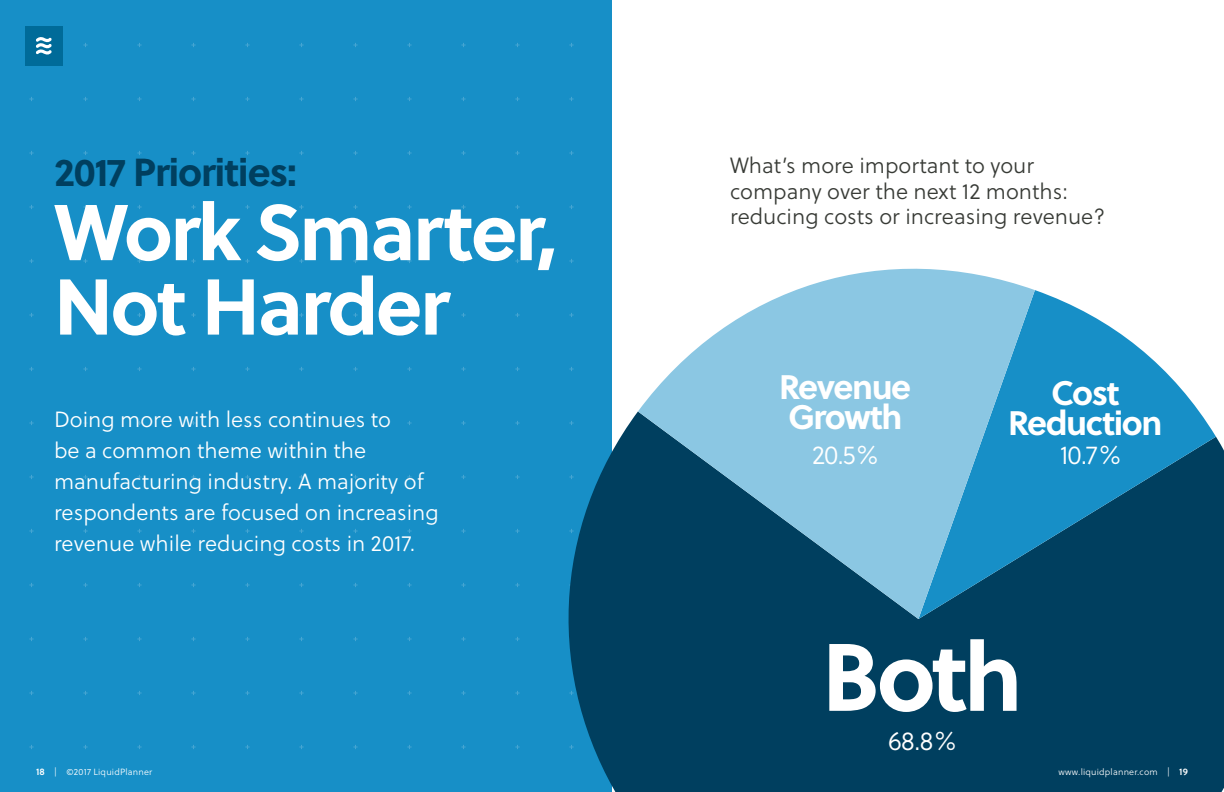
<style>
.page{position:relative;width:1224px;height:792px;background:#fff}
.page>*{position:absolute;margin:0;border:0;box-sizing:border-box;transform-origin:0 0}
.t1{font:700 95.5px "Soleil";color:#fff}
.t2{font:700 78.8px/74.4px "Soleil";letter-spacing:-.03em;color:#fff}
.t3{font:700 39px "Soleil";letter-spacing:-.03em;color:#003f5f}
.t4{font:700 34px/29.6px "Soleil";letter-spacing:-.04em;color:#fff}
.t5{font:300 26px "Soleil";color:#fff}
.t6{font:300 22px/31px "Soleil";color:#fff}
.t7{font:300 22px/25.6px "Soleil";color:#383b36}
.t8{font:300 9px "Soleil";letter-spacing:.02em;color:#fff}
.s1{font-weight:600;font-size:9.5px}
</style>
<div class="page">
<div style="left:0;top:0;width:612px;height:792px;background:#178fc7"></div>
<svg style="left:29px;top:745px;width:5px;height:4px"></svg>
<svg style="left:83px;top:745px;width:5px;height:4px"></svg>
<svg style="left:137px;top:745px;width:5px;height:4px"></svg>
<svg style="left:191px;top:745px;width:5px;height:4px"></svg>
<svg style="left:245px;top:745px;width:5px;height:4px"></svg>
<svg style="left:299px;top:745px;width:5px;height:4px"></svg>
<svg style="left:353px;top:745px;width:5px;height:4px"></svg>
<svg style="left:407px;top:745px;width:5px;height:4px"></svg>
<svg style="left:461px;top:745px;width:5px;height:4px"></svg>
<svg style="left:515px;top:745px;width:5px;height:4px"></svg>
<svg style="left:29px;top:691px;width:5px;height:4px"></svg>
<svg style="left:83px;top:691px;width:5px;height:4px"></svg>
<svg style="left:137px;top:691px;width:5px;height:4px"></svg>
<svg style="left:191px;top:691px;width:5px;height:4px"></svg>
<svg style="left:245px;top:691px;width:5px;height:4px"></svg>
<svg style="left:299px;top:691px;width:5px;height:4px"></svg>
<svg style="left:353px;top:691px;width:5px;height:4px"></svg>
<svg style="left:407px;top:691px;width:5px;height:4px"></svg>
<svg style="left:461px;top:691px;width:5px;height:4px"></svg>
<svg style="left:515px;top:691px;width:5px;height:4px"></svg>
<svg style="left:29px;top:637px;width:5px;height:4px"></svg>
<svg style="left:83px;top:637px;width:5px;height:4px"></svg>
<svg style="left:137px;top:637px;width:5px;height:4px"></svg>
<svg style="left:191px;top:637px;width:5px;height:4px"></svg>
<svg style="left:245px;top:637px;width:5px;height:4px"></svg>
<svg style="left:299px;top:637px;width:5px;height:4px"></svg>
<svg style="left:353px;top:637px;width:5px;height:4px"></svg>
<svg style="left:407px;top:637px;width:5px;height:4px"></svg>
<svg style="left:461px;top:637px;width:5px;height:4px"></svg>
<svg style="left:515px;top:637px;width:5px;height:4px"></svg>
<svg style="left:29px;top:583px;width:5px;height:4px"></svg>
<svg style="left:83px;top:583px;width:5px;height:4px"></svg>
<svg style="left:137px;top:583px;width:5px;height:4px"></svg>
<svg style="left:191px;top:583px;width:5px;height:4px"></svg>
<svg style="left:245px;top:583px;width:5px;height:4px"></svg>
<svg style="left:299px;top:583px;width:5px;height:4px"></svg>
<svg style="left:353px;top:583px;width:5px;height:4px"></svg>
<svg style="left:407px;top:583px;width:5px;height:4px"></svg>
<svg style="left:461px;top:583px;width:5px;height:4px"></svg>
<svg style="left:515px;top:583px;width:5px;height:4px"></svg>
<svg style="left:29px;top:529px;width:5px;height:4px"></svg>
<svg style="left:83px;top:529px;width:5px;height:4px"></svg>
<svg style="left:137px;top:529px;width:5px;height:4px"></svg>
<svg style="left:191px;top:529px;width:5px;height:4px"></svg>
<svg style="left:245px;top:529px;width:5px;height:4px"></svg>
<svg style="left:299px;top:529px;width:5px;height:4px"></svg>
<svg style="left:353px;top:529px;width:5px;height:4px"></svg>
<svg style="left:407px;top:529px;width:5px;height:4px"></svg>
<svg style="left:461px;top:529px;width:5px;height:4px"></svg>
<svg style="left:515px;top:529px;width:5px;height:4px"></svg>
<svg style="left:29px;top:475px;width:5px;height:4px"></svg>
<svg style="left:83px;top:475px;width:5px;height:4px"></svg>
<svg style="left:137px;top:475px;width:5px;height:4px"></svg>
<svg style="left:191px;top:475px;width:5px;height:4px"></svg>
<svg style="left:245px;top:475px;width:5px;height:4px"></svg>
<svg style="left:299px;top:475px;width:5px;height:4px"></svg>
<svg style="left:353px;top:475px;width:5px;height:4px"></svg>
<svg style="left:407px;top:475px;width:5px;height:4px"></svg>
<svg style="left:461px;top:475px;width:5px;height:4px"></svg>
<svg style="left:515px;top:475px;width:5px;height:4px"></svg>
<svg style="left:29px;top:421px;width:5px;height:4px"></svg>
<svg style="left:83px;top:421px;width:5px;height:4px"></svg>
<svg style="left:137px;top:421px;width:5px;height:4px"></svg>
<svg style="left:191px;top:421px;width:5px;height:4px"></svg>
<svg style="left:245px;top:421px;width:5px;height:4px"></svg>
<svg style="left:299px;top:421px;width:5px;height:4px"></svg>
<svg style="left:353px;top:421px;width:5px;height:4px"></svg>
<svg style="left:407px;top:421px;width:5px;height:4px"></svg>
<svg style="left:461px;top:421px;width:5px;height:4px"></svg>
<svg style="left:515px;top:421px;width:5px;height:4px"></svg>
<svg style="left:29px;top:367px;width:5px;height:4px"></svg>
<svg style="left:83px;top:367px;width:5px;height:4px"></svg>
<svg style="left:137px;top:367px;width:5px;height:4px"></svg>
<svg style="left:191px;top:367px;width:5px;height:4px"></svg>
<svg style="left:245px;top:367px;width:5px;height:4px"></svg>
<svg style="left:299px;top:367px;width:5px;height:4px"></svg>
<svg style="left:353px;top:367px;width:5px;height:4px"></svg>
<svg style="left:407px;top:367px;width:5px;height:4px"></svg>
<svg style="left:461px;top:367px;width:5px;height:4px"></svg>
<svg style="left:515px;top:367px;width:5px;height:4px"></svg>
<svg style="left:569px;top:367px;width:5px;height:4px"></svg>
<svg style="left:29px;top:313px;width:5px;height:4px"></svg>
<svg style="left:83px;top:313px;width:5px;height:4px"></svg>
<svg style="left:137px;top:313px;width:5px;height:4px"></svg>
<svg style="left:191px;top:313px;width:5px;height:4px"></svg>
<svg style="left:245px;top:313px;width:5px;height:4px"></svg>
<svg style="left:299px;top:313px;width:5px;height:4px"></svg>
<svg style="left:353px;top:313px;width:5px;height:4px"></svg>
<svg style="left:407px;top:313px;width:5px;height:4px"></svg>
<svg style="left:461px;top:313px;width:5px;height:4px"></svg>
<svg style="left:515px;top:313px;width:5px;height:4px"></svg>
<svg style="left:569px;top:313px;width:5px;height:4px"></svg>
<svg style="left:29px;top:259px;width:5px;height:4px"></svg>
<svg style="left:83px;top:259px;width:5px;height:4px"></svg>
<svg style="left:137px;top:259px;width:5px;height:4px"></svg>
<svg style="left:191px;top:259px;width:5px;height:4px"></svg>
<svg style="left:245px;top:259px;width:5px;height:4px"></svg>
<svg style="left:299px;top:259px;width:5px;height:4px"></svg>
<svg style="left:353px;top:259px;width:5px;height:4px"></svg>
<svg style="left:407px;top:259px;width:5px;height:4px"></svg>
<svg style="left:461px;top:259px;width:5px;height:4px"></svg>
<svg style="left:515px;top:259px;width:5px;height:4px"></svg>
<svg style="left:569px;top:259px;width:5px;height:4px"></svg>
<svg style="left:29px;top:205px;width:5px;height:4px"></svg>
<svg style="left:83px;top:205px;width:5px;height:4px"></svg>
<svg style="left:137px;top:205px;width:5px;height:4px"></svg>
<svg style="left:191px;top:205px;width:5px;height:4px"></svg>
<svg style="left:245px;top:205px;width:5px;height:4px"></svg>
<svg style="left:299px;top:205px;width:5px;height:4px"></svg>
<svg style="left:353px;top:205px;width:5px;height:4px"></svg>
<svg style="left:407px;top:205px;width:5px;height:4px"></svg>
<svg style="left:461px;top:205px;width:5px;height:4px"></svg>
<svg style="left:515px;top:205px;width:5px;height:4px"></svg>
<svg style="left:569px;top:205px;width:5px;height:4px"></svg>
<svg style="left:29px;top:151px;width:5px;height:4px"></svg>
<svg style="left:83px;top:151px;width:5px;height:4px"></svg>
<svg style="left:137px;top:151px;width:5px;height:4px"></svg>
<svg style="left:191px;top:151px;width:5px;height:4px"></svg>
<svg style="left:245px;top:151px;width:5px;height:4px"></svg>
<svg style="left:299px;top:151px;width:5px;height:4px"></svg>
<svg style="left:353px;top:151px;width:5px;height:4px"></svg>
<svg style="left:407px;top:151px;width:5px;height:4px"></svg>
<svg style="left:461px;top:151px;width:5px;height:4px"></svg>
<svg style="left:515px;top:151px;width:5px;height:4px"></svg>
<svg style="left:569px;top:151px;width:5px;height:4px"></svg>
<svg style="left:29px;top:97px;width:5px;height:4px"></svg>
<svg style="left:83px;top:97px;width:5px;height:4px"></svg>
<svg style="left:137px;top:97px;width:5px;height:4px"></svg>
<svg style="left:191px;top:97px;width:5px;height:4px"></svg>
<svg style="left:245px;top:97px;width:5px;height:4px"></svg>
<svg style="left:299px;top:97px;width:5px;height:4px"></svg>
<svg style="left:353px;top:97px;width:5px;height:4px"></svg>
<svg style="left:407px;top:97px;width:5px;height:4px"></svg>
<svg style="left:461px;top:97px;width:5px;height:4px"></svg>
<svg style="left:515px;top:97px;width:5px;height:4px"></svg>
<svg style="left:569px;top:97px;width:5px;height:4px"></svg>
<svg style="left:83px;top:43px;width:5px;height:4px"></svg>
<svg style="left:137px;top:43px;width:5px;height:4px"></svg>
<svg style="left:191px;top:43px;width:5px;height:4px"></svg>
<svg style="left:245px;top:43px;width:5px;height:4px"></svg>
<svg style="left:299px;top:43px;width:5px;height:4px"></svg>
<svg style="left:353px;top:43px;width:5px;height:4px"></svg>
<svg style="left:407px;top:43px;width:5px;height:4px"></svg>
<svg style="left:461px;top:43px;width:5px;height:4px"></svg>
<svg style="left:515px;top:43px;width:5px;height:4px"></svg>
<svg style="left:569px;top:43px;width:5px;height:4px"></svg>
<svg style="left:568px;top:411px;width:656px;height:381px;background:#034566"></svg>
<svg style="left:1035px;top:290px;width:181px;height:329px"></svg>
<svg style="left:638px;top:268px;width:397px;height:351px;background:#68a6c3"></svg>
<div style="left:25px;top:26px;width:37px;height:40px;background:#006b99"></div>
<svg style="left:36px;top:37px;width:16px;height:18px"></svg>
<h3 class="t3" style="left:54px;top:142px;width:244px">2017 Priorities:</h3>
<h2 class="t2" style="left:54px;top:191px;width:505px">Work Smarter,<br>Not Harder</h2>
<p class="t6" style="left:54px;top:404px;width:386px">Doing more with less continues to<br>be a common theme within the manufacturing industry. A majority of respondents are focused on increasing revenue while reducing costs in 2017.</p>
<p class="t7" style="left:730px;top:152px;width:377px">What’s more important to your company over the next 12 months: reducing costs or increasing revenue?</p>
<h3 class="t4" style="left:779px;top:371px;width:133px">Revenue<br>Growth</h3>
<p class="t5" style="left:812px;top:437px;width:68px">20.5%</p>
<p class="t5" style="left:1060px;top:437px;width:63px">10.7%</p>
<h3 class="t4" style="left:1008px;top:377px;width:156px;text-align:center">Cost<br>Reduction</h3>
<h1 class="t1" style="left:822px;top:603px;width:202px">Both</h1>
<p class="t5" style="left:888px;top:723px;width:70px">68.8%</p>
<p class="t8" style="left:36px;top:765px;width:118px"><span class="s1">18</span> | ©2017 LiquidPlanner</p>
<p class="t8" style="left:1058px;top:765px;width:131px">www.liquidplanner.com | <span class="s1">19</span></p>
</div>
